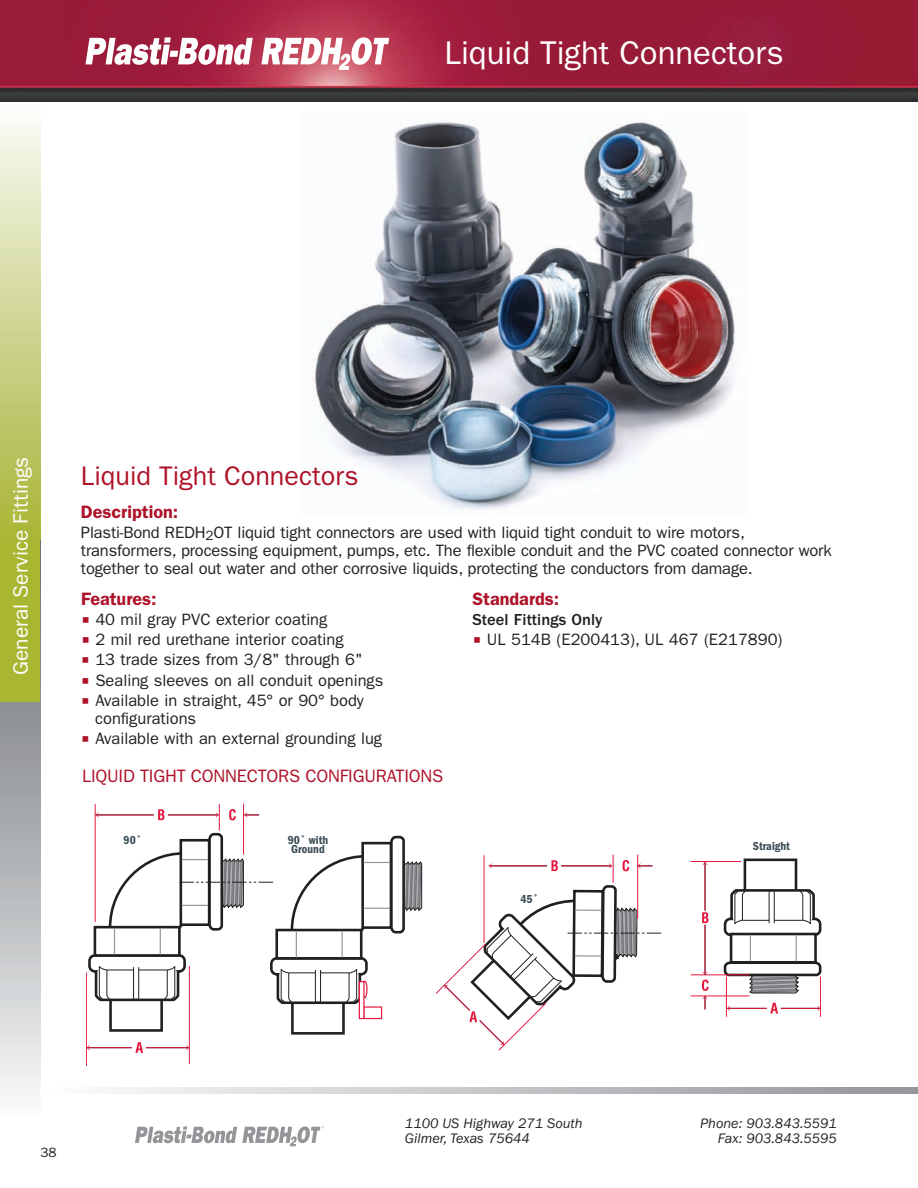
<style>
.page{position:relative;width:918px;height:1188px;background:#fff}
.page>*{position:absolute;margin:0;border:0;box-sizing:border-box;transform-origin:0 0}
.t1{font:33px "ITC Franklin Gothic Std";color:#fff}
.t2{font:27px "ITC Franklin Gothic Std";color:#ae1229}
.t3{font:21px "ITC Franklin Gothic Std";color:#fff}
.t4{font:18px "ITC Franklin Gothic Std";letter-spacing:-.01em;color:#ae1229}
.t5{font:600 18px "ITC Franklin Gothic Std";color:#ae1229}
.t6{font:16.5px/18px "ITC Franklin Gothic Std";letter-spacing:-.01em;color:#231f20}
.t7{font:500 16.5px "ITC Franklin Gothic Std";color:#231f20}
.t8{font:italic 14.25px/15px "ITC Franklin Gothic Std";color:#231f20;text-align:right}
.t9{font:13.5px "ITC Franklin Gothic Std";color:#231f20}
.t10{font:12px/9px "ITC Franklin Gothic Std Dm Cd";letter-spacing:.005em;color:#3a4b54}
.s1{font-family:"Lucida Grande";color:#ae1229}
</style>
<div class="page">
<svg style="left:0;top:702px;width:40px;height:394px;background:#bcbec0"></svg>
<div style="left:0;top:101px;width:40px;height:601px;background:#a9b632"></div>
<div style="left:0;top:101px;width:40px;height:439px;background:linear-gradient(to bottom,#fbfcf9,#a7b335)"></div>
<img style="left:313px;top:119px;width:422px;height:391px">
<div style="left:109px;top:998px;width:54px;height:34px;border:3px solid #231f20"></div>
<hr style="left:189px;top:966px;width:1px;height:98px;background:#e4183e">
<hr style="left:86px;top:972px;width:1px;height:94px;background:#e4183e">
<svg style="left:135px;top:1042px;width:8px;height:11px"></svg>
<hr style="left:87px;top:1047px;width:45px;height:1px;background:#e4183e">
<svg style="left:87px;top:1045px;width:3px;height:5px"></svg>
<hr style="left:146px;top:1047px;width:42px;height:1px;background:#e4183e">
<svg style="left:186px;top:1045px;width:3px;height:5px"></svg>
<div style="left:291px;top:1000px;width:54px;height:35px;border:3px solid #231f20"></div>
<svg style="left:88px;top:804px;width:334px;height:201px"></svg>
<div style="left:363px;top:1006px;width:19px;height:13px;border:1px solid #e4183e"></div>
<svg style="left:362px;top:981px;width:5px;height:17px"></svg>
<div style="left:362px;top:981px;width:6px;height:17px;border:1px solid #e4183e;border-radius:50%"></div>
<div style="left:359px;top:982px;width:5px;height:37px;background:#fff"></div>
<div style="left:359px;top:981px;width:6px;height:38px;border:1px solid #e4183e"></div>
<div style="left:113px;top:834px;width:39px;height:18px;background:#fff"></div>
<svg style="left:435px;top:855px;width:227px;height:196px"></svg>
<div style="left:744px;top:859px;width:53px;height:34px;border:3px solid #231f20"></div>
<svg style="left:722px;top:888px;width:100px;height:106px"></svg>
<hr style="left:691px;top:861px;width:50px;height:1px;background:#e4183e">
<hr style="left:820px;top:977px;width:1px;height:40px;background:#e4183e">
<hr style="left:726px;top:977px;width:1px;height:40px;background:#e4183e">
<hr style="left:691px;top:996px;width:58px;height:1px;background:#e4183e">
<hr style="left:691px;top:975px;width:58px;height:1px;background:#e4183e">
<svg style="left:702px;top:912px;width:6px;height:11px"></svg>
<hr style="left:705px;top:863px;width:1px;height:48px;background:#e4183e">
<hr style="left:705px;top:925px;width:1px;height:49px;background:#e4183e">
<svg style="left:702px;top:972px;width:7px;height:37px"></svg>
<svg style="left:770px;top:1003px;width:8px;height:11px"></svg>
<hr style="left:728px;top:1008px;width:39px;height:1px;background:#e4183e">
<hr style="left:781px;top:1008px;width:39px;height:1px;background:#e4183e">
<svg style="left:817px;top:1006px;width:3px;height:5px"></svg>
<svg style="left:115px;top:1087px;width:803px;height:7px;background:#c3c4c6"></svg>
<svg style="left:135px;top:1126px;width:189px;height:20px"></svg>
<img style="left:0;top:0;width:918px;height:101px">
<svg style="left:86px;top:37px;width:167px;height:28px"></svg>
<svg style="left:261px;top:37px;width:134px;height:33px"></svg>
<h1 class="t1" style="left:445px;top:41px;width:341px">Liquid Tight Connectors</h1>
<p class="t3" style="left:14px;top:675px;width:220px;rotate:-90deg">General Service Fittings</p>
<h2 class="t2" style="left:81px;top:467px;width:279px">Liquid Tight Connectors</h2>
<p class="t5" style="left:81px;top:506px;width:99px">description:</p>
<p class="t6" style="left:81px;top:525px;width:752px">Plasti-Bond REDH<sub>2</sub>OT liquid tight connectors are used with liquid tight conduit to wire motors, transformers, processing equipment, pumps, etc. The flexible conduit and the PVC coated connector work together to seal out water and other corrosive liquids, protecting the conductors from damage.</p>
<p class="t5" style="left:81px;top:593px;width:77px">Features:</p>
<p class="t6" style="left:81px;top:612px;width:248px"><span class="s1">■</span> 40 mil gray PVC exterior coating</p>
<p class="t6" style="left:81px;top:632px;width:264px"><span class="s1">■</span> 2 mil red urethane interior coating</p>
<p class="t6" style="left:81px;top:652px;width:283px"><span class="s1">■</span> 13 trade sizes from 3/8" through 6"</p>
<p class="t6" style="left:81px;top:672px;width:304px"><span class="s1">■</span> Sealing sleeves on all conduit openings</p>
<p class="t6" style="left:95px;top:692px;width:270px;text-indent:-14px"><span class="s1">■</span> Available in straight, 45° or 90° body configurations</p>
<p class="t6" style="left:81px;top:731px;width:303px"><span class="s1">■</span> Available with an external grounding lug</p>
<p class="t5" style="left:472px;top:593px;width:88px">Standards:</p>
<p class="t7" style="left:472px;top:614px;width:131px">steel fittings only</p>
<p class="t6" style="left:472px;top:632px;width:312px"><span class="s1">■</span> UL 514B (E200413), UL 467 (E217890)</p>
<p class="t4" style="left:82px;top:769px;width:363px">LIqUID TIGHT CONNECTORS CONFIGURATIONS</p>
<p class="t10" style="left:124px;top:837px;width:19px">90˚</p>
<p class="t10" style="left:288px;top:837px;width:42px">90˚ with<br>Ground</p>
<p class="t10" style="left:520px;top:895px;width:19px">45˚</p>
<p class="t10" style="left:753px;top:843px;width:39px">Straight</p>
<p class="t9" style="left:40px;top:1147px;width:18px">38</p>
<p class="t8" style="left:405px;top:1117px;width:179px;text-align:left">1100 US Highway 271 South<br>Gilmer, Texas 75644</p>
<p class="t8" style="left:700px;top:1117px;width:138px">Phone: 903.843.5591<br>Fax: 903.843.5595</p>
</div>
